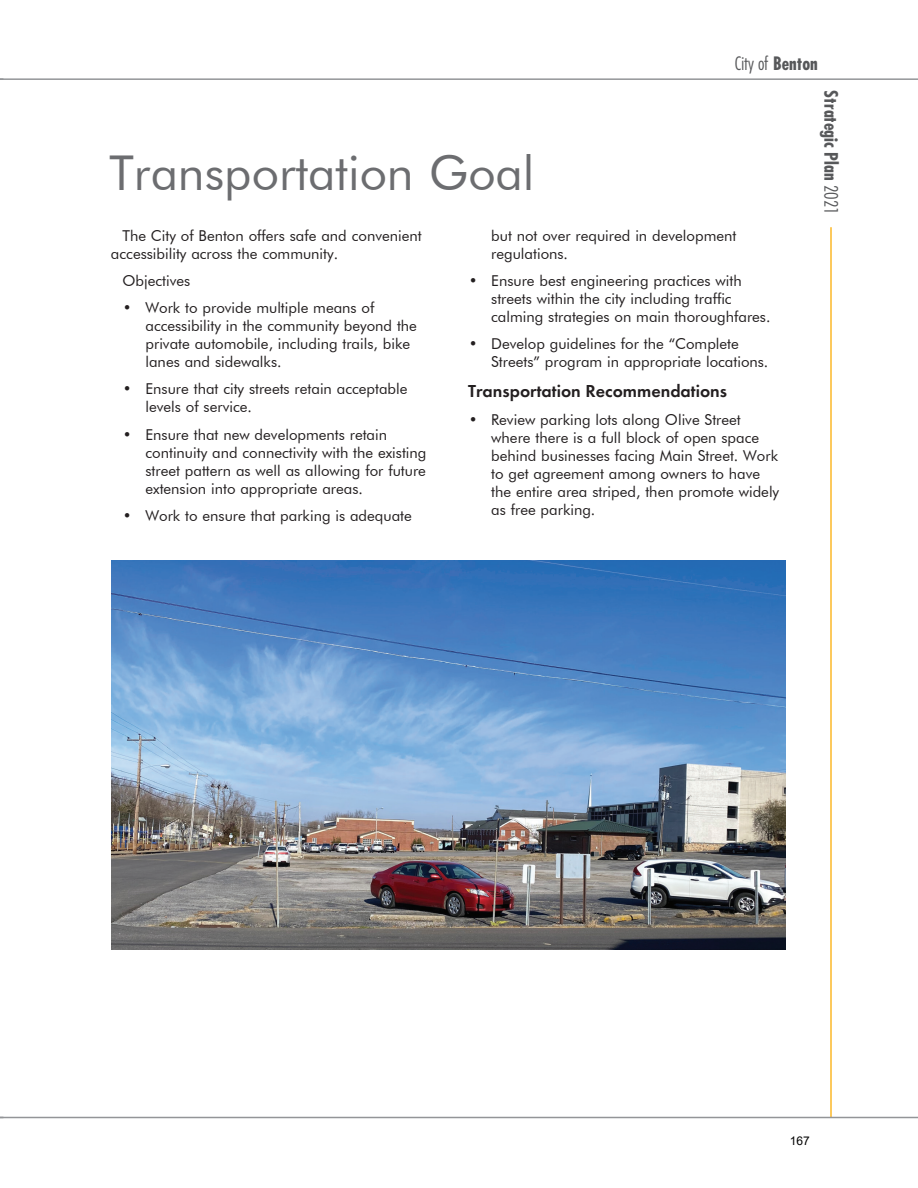
<style>
.page{position:relative;width:918px;height:1188px;background:#fff}
.page>*{position:absolute;margin:0;border:0;box-sizing:border-box;transform-origin:0 0}
.t1{font:48px "Futura BT";color:#6c6d70}
.t2{font:600 18px "Futura PT";color:#231f20}
.t3{font:700 condensed 18px "Futura";color:#57585a}
.t4{font:300 condensed 18px "Futura";color:#57585a}
.t5{font:15px/18px "Futura BT";color:#231f20}
.t6{font:12px "Arial";color:#000}
.s1{font-weight:700}
.s2{font-weight:300}
</style>
<div class="page">
<hr style="left:0;top:78px;width:918px;height:2px;background:#939598">
<hr style="left:830px;top:227px;width:2px;height:891px;background:#fcb828">
<hr style="left:0;top:1117px;width:918px;height:1px;background:#939598">
<img style="left:111px;top:561px;width:675px;height:389px">
<p class="t4" style="left:735px;top:52px;width:84px">City of <span class="s1">Benton</span></p>
<h1 class="t1" style="left:110px;top:144px;width:427px">Transportation Goal</h1>
<p class="t5" style="left:111px;top:226px;width:312px;text-indent:11px">The City of Benton offers safe and convenient accessibility across the community.</p>
<p class="t5" style="left:122px;top:272px;width:69px">Objectives</p>
<p class="t5" style="left:145px;top:299px;width:273px;text-indent:-22px">• Work to provide multiple means of accessibility in the community beyond the private automobile, including trails, bike lanes and sidewalks.</p>
<p class="t5" style="left:145px;top:380px;width:264px;text-indent:-22px">• Ensure that city streets retain acceptable levels of service.</p>
<p class="t5" style="left:145px;top:425px;width:282px;text-indent:-22px">• Ensure that new developments retain continuity and connectivity with the existing street pattern as well as allowing for future extension into appropriate areas.</p>
<p class="t5" style="left:123px;top:506px;width:290px">• Work to ensure that parking is adequate</p>
<p class="t5" style="left:491px;top:226px;width:247px">but not over required in development regulations.</p>
<p class="t5" style="left:491px;top:272px;width:281px;text-indent:-22px">• Ensure best engineering practices with streets within the city including traffic calming strategies on main thoroughfares.</p>
<p class="t5" style="left:491px;top:335px;width:279px;text-indent:-22px">• Develop guidelines for the “Complete<br>Streets” program in appropriate locations.</p>
<p class="t2" style="left:468px;top:380px;width:260px">Transportation Recommendations</p>
<p class="t5" style="left:491px;top:410px;width:290px;text-indent:-22px">• Review parking lots along Olive Street where there is a full block of open space behind businesses facing Main Street. Work to get agreement among owners to have the entire area striped, then promote widely as free parking.</p>
<p class="t3" style="left:843px;top:90px;width:126px;rotate:90deg">Strategic Plan <span class="s2">2021</span></p>
<p class="t6" style="left:790px;top:1132px;width:22px">167</p>
</div>
